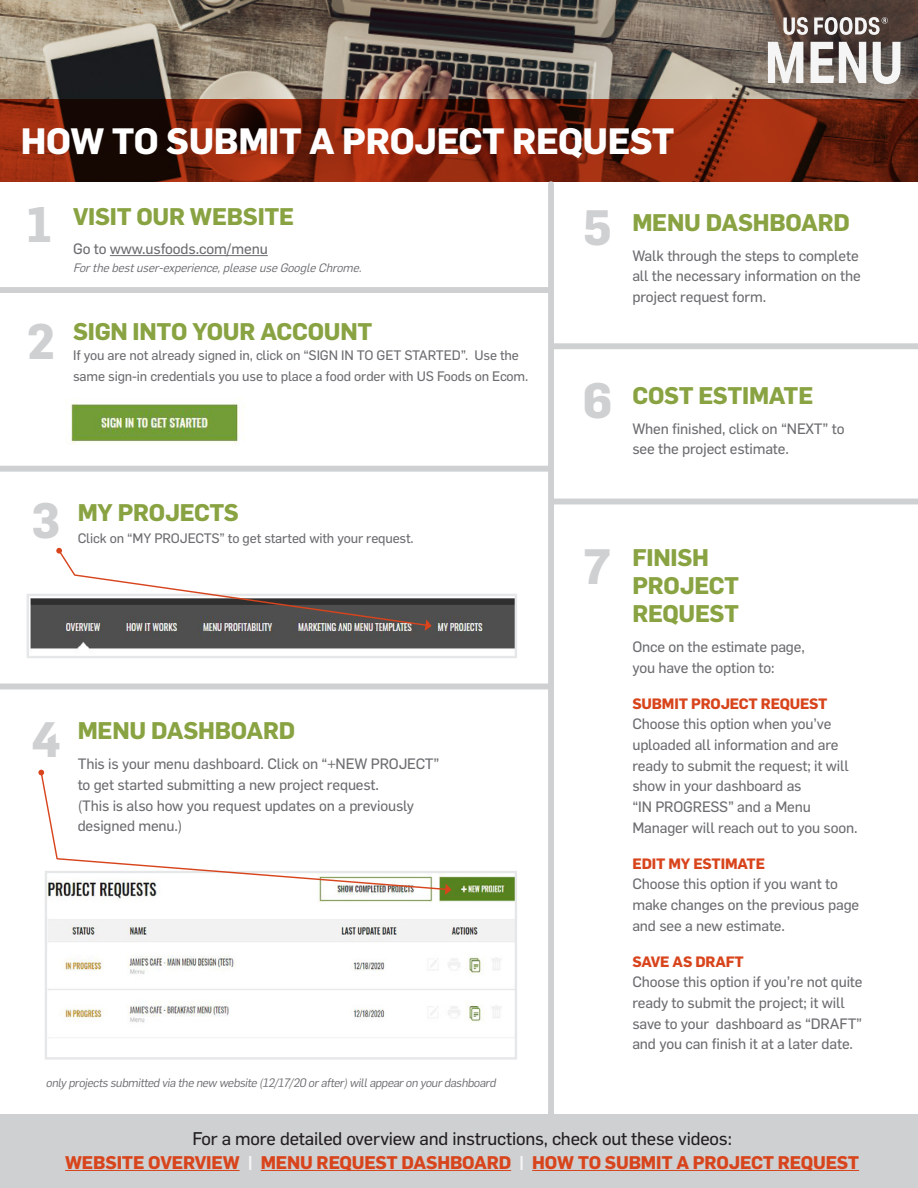
<style>
.page{position:relative;width:918px;height:1188px;background:#fff}
.page>*{position:absolute;margin:0;border:0;box-sizing:border-box;transform-origin:0 0}
.t1{font:700 48.75px "Flama";color:#cfd0d2}
.t2{font:700 36px "Flama";letter-spacing:-.01em;color:#fff}
.t3{font:700 23.7px/28.3px "Flama";letter-spacing:-.01em;color:#89a342}
.t4{font:700 18px "Flama";letter-spacing:-.01em;color:#d8441c}
.t5{font:18px "Flama Basic";letter-spacing:-.01em;color:#231f20}
.t6{font:14.85px/20.7px "Flama Basic";letter-spacing:-.01em;color:#6c6d70}
.t7{font:700 14.85px "Flama";letter-spacing:-.01em;color:#d8441c}
.t8{font:13.5px/20.7px "Flama Basic";letter-spacing:-.01em;color:#6c6d70}
.t9{font:italic 12px "Flama";color:#6c6d70}
.s1{color:#f5f5f5}
</style>
<div class="page">
<img style="left:0;top:0;width:918px;height:99px">
<svg style="left:0;top:99px;width:918px;height:82px;background:#77210c"></svg>
<svg style="left:768px;top:42px;width:35px;height:41px"></svg>
<svg style="left:811px;top:42px;width:55px;height:41px"></svg>
<svg style="left:873px;top:42px;width:27px;height:42px"></svg>
<svg style="left:783px;top:17px;width:25px;height:18px"></svg>
<svg style="left:814px;top:17px;width:74px;height:18px"></svg>
<hr style="left:110px;top:255px;width:158px;height:1px;background:#6c6d70">
<div style="left:0;top:466px;width:550px;height:6px;background:#cfd0d2"></div>
<div style="left:0;top:684px;width:550px;height:5px;background:#cfd0d2"></div>
<div style="left:553px;top:343px;width:365px;height:6px;background:#cfd0d2"></div>
<div style="left:553px;top:499px;width:365px;height:5px;background:#cfd0d2"></div>
<div style="left:0;top:287px;width:550px;height:6px;background:#cfd0d2"></div>
<div style="left:0;top:1115px;width:918px;height:73px;background:#cfd0d2"></div>
<img style="left:30px;top:598px;width:484px;height:51px">
<div style="left:27px;top:594px;width:490px;height:64px;border:2px solid #e6e7e9"></div>
<div style="left:548px;top:184px;width:6px;height:981px;background:#cfd0d2"></div>
<svg style="left:56px;top:548px;width:376px;height:83px"></svg>
<img style="left:48px;top:876px;width:466px;height:162px">
<div style="left:45px;top:871px;width:472px;height:189px;border:2px solid #e6e7e9"></div>
<svg style="left:40px;top:772px;width:408px;height:119px"></svg>
<svg style="left:38px;top:770px;width:6px;height:5px"></svg>
<svg style="left:445px;top:883px;width:7px;height:12px"></svg>
<hr style="left:65px;top:1170px;width:175px;height:1px;background:#d8441c">
<hr style="left:261px;top:1170px;width:250px;height:1px;background:#d8441c">
<hr style="left:532px;top:1170px;width:327px;height:1px;background:#d8441c">
<img style="left:70px;top:403px;width:175px;height:41px">
<h2 class="t2" style="left:21px;top:115px;width:655px">HOW TO SUBMIT A PROJECT REQUEST</h2>
<h1 class="t1" style="left:27px;top:189px;width:27px">1</h1>
<h1 class="t1" style="left:27px;top:306px;width:30px">2</h1>
<h3 class="t3" style="left:73px;top:200px;width:223px">VISIT OUR WEBSITE</h3>
<p class="t6" style="left:73px;top:238px;width:196px">Go to www.usfoods.com/menu</p>
<p class="t9" style="left:73px;top:259px;width:293px">Forthebestuser-experience,pleaseuseGoogleChrome.</p>
<h3 class="t3" style="left:73px;top:315px;width:301px">SIGN INTO YOUR ACCOUNT</h3>
<p class="t8" style="left:73px;top:344px;width:457px">If you are not already signed in, click on “SIGN IN TO GET STARTED”. Use the same sign-in credentials you use to place a food order with US Foods on Ecom.</p>
<h1 class="t1" style="left:31px;top:486px;width:31px">3</h1>
<h3 class="t3" style="left:78px;top:497px;width:163px">MY PROJECTS</h3>
<p class="t8" style="left:78px;top:527px;width:338px">Click on “MY PROJECTS” to get started with your request.</p>
<h1 class="t1" style="left:31px;top:704px;width:31px">4</h1>
<h3 class="t3" style="left:78px;top:715px;width:219px">MENU DASHBOARD</h3>
<p class="t6" style="left:78px;top:753px;width:363px">This is your menu dashboard. Click on “+NEW PROJECT” to get started submitting a new project request.<br>(This is also how you request updates on a previously designed menu.)</p>
<p class="t9" style="left:46px;top:1075px;width:454px">only projects submitted via the new website (12/17/20 orafter)willappearon yourdashboard</p>
<h1 class="t1" style="left:583px;top:192px;width:30px">5</h1>
<h3 class="t3" style="left:632px;top:207px;width:219px">MENU DASHBOARD</h3>
<p class="t6" style="left:632px;top:244px;width:230px">Walk through the steps to complete all the necessary information on the project request form.</p>
<h1 class="t1" style="left:583px;top:365px;width:31px">6</h1>
<h3 class="t3" style="left:632px;top:380px;width:183px">COST ESTIMATE</h3>
<p class="t6" style="left:632px;top:417px;width:214px">When finished, click on “NEXT” to see the project estimate.</p>
<h1 class="t1" style="left:583px;top:531px;width:30px">7</h1>
<h3 class="t3" style="left:632px;top:541px;width:108px">FINISH<br>PROJECT<br>REQUEST</h3>
<p class="t6" style="left:632px;top:636px;width:174px">Once on the estimate page, you have the option to:</p>
<p class="t7" style="left:632px;top:692px;width:197px">SUBMIT PROJECT REQUEST</p>
<p class="t6" style="left:632px;top:713px;width:227px">Choose this option when you’ve uploaded all information and are ready to submit the request; it will show in your dashboard as<br>“IN PROGRESS” and a Menu<br>Manager will reach out to you soon.</p>
<p class="t7" style="left:632px;top:853px;width:134px">EDIT MY ESTIMATE</p>
<p class="t6" style="left:632px;top:873px;width:228px">Choose this option if you want to make changes on the previous page and see a new estimate.</p>
<p class="t7" style="left:632px;top:950px;width:113px">SAVE AS DRAFT</p>
<p class="t6" style="left:632px;top:971px;width:232px">Choose this option if you’re not quite ready to submit the project; it will save to your dashboard as “DRAFT” and you can finish it at a later date.</p>
<p class="t5" style="left:192px;top:1126px;width:541px">For a more detailed overview and instructions, check out these videos:</p>
<p class="t4" style="left:65px;top:1149px;width:795px">WEBSITE OVERVIEW <span class="s1">|</span> MENU REQUEST DASHBOARD <span class="s1">|</span> HOW TO SUBMIT A PROJECT REQUEST</p>
</div>
